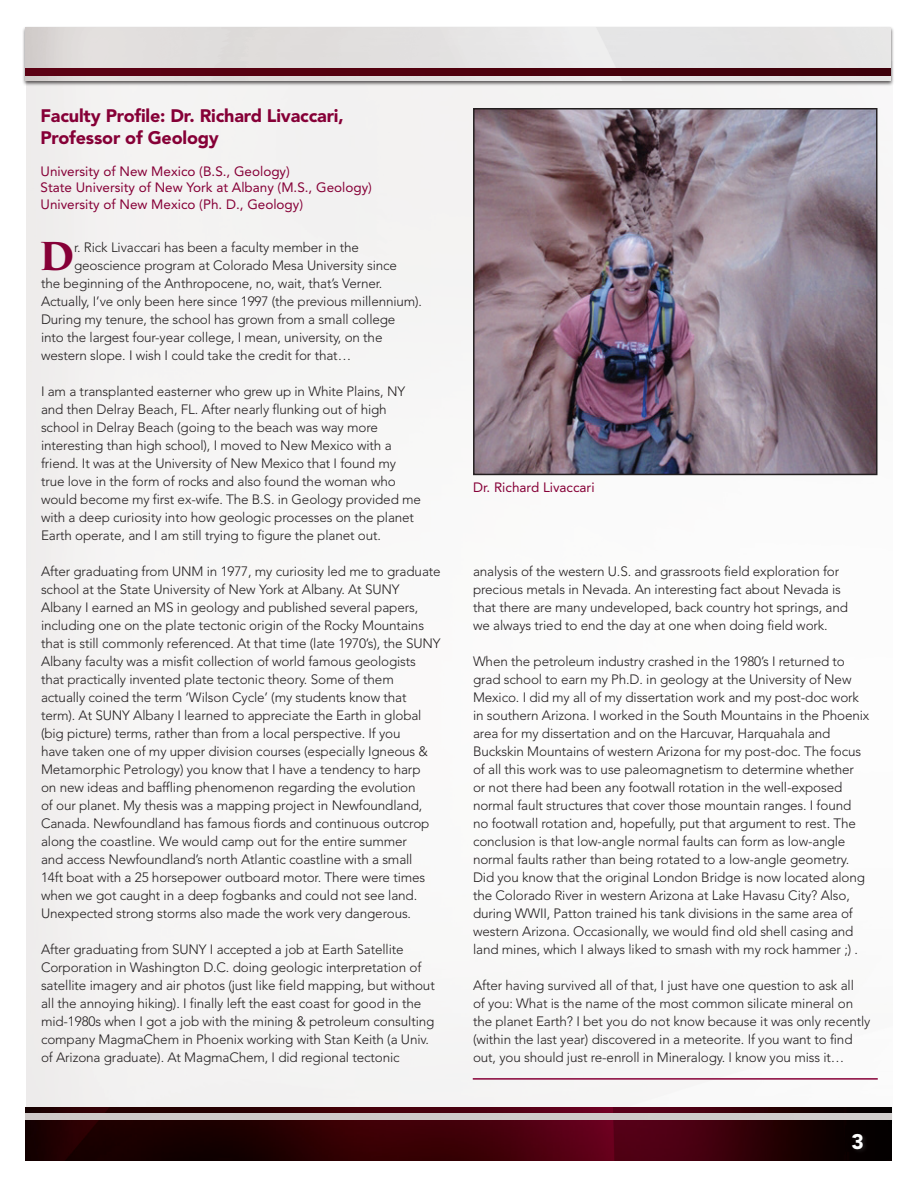
<style>
.page{position:relative;width:918px;height:1188px;background:#fff}
.page>*{position:absolute;margin:0;border:0;box-sizing:border-box;transform-origin:0 0}
.t1{font:700 37.35px "Trajan Pro 3";color:#860037}
.t2{font:900 21px "Avenir";color:#fff}
.t3{font:900 18px/21.6px "Avenir";letter-spacing:-.01em;color:#860037}
.t4{font:300 13.5px/18px "Avenir";letter-spacing:-.01em;color:#231f20}
.t5{font:13.5px/16.2px "Avenir";color:#860037}
</style>
<div class="page">
<div style="left:22px;top:26px;width:873px;height:61px;background:#231f20;opacity:.75"></div>
<img style="left:26px;top:27px;width:865px;height:54px">
<img style="left:26px;top:1107px;width:866px;height:54px">
<div style="left:26px;top:1113px;width:866px;height:7px;background:#cfcbca"></div>
<img style="left:26px;top:69px;width:864px;height:6px">
<div style="left:851px;top:1133px;width:17px;height:21px;background:#0c0707"></div>
<img style="left:476px;top:111px;width:399px;height:361px">
<div style="left:473px;top:108px;width:405px;height:367px;border:2px solid #231f20"></div>
<hr style="left:473px;top:1078px;width:405px;height:2px;background:#860037">
<h3 class="t3" style="left:40px;top:105px;width:305px">Faculty Profile: Dr. Richard Livaccari,<br>Professor of Geology</h3>
<p class="t5" style="left:40px;top:164px;width:333px">University of New Mexico (B.S., Geology)<br>State University of New York at Albany (M.S., Geology)<br>University of New Mexico (Ph. D., Geology)</p>
<h1 class="t1" style="left:39px;top:229px;width:37px">D</h1>
<p class="t4" style="left:74px;top:238px;width:286px">r. Rick Livaccari has been a faculty member in the</p>
<p class="t4" style="left:74px;top:256px;width:325px">geoscience program at Colorado Mesa University since</p>
<p class="t4" style="left:41px;top:274px;width:343px">the beginning of the Anthropocene, no, wait, that’s Verner.</p>
<p class="t4" style="left:41px;top:292px;width:383px">Actually, I’ve only been here since 1997 (the previous millennium).</p>
<p class="t4" style="left:41px;top:310px;width:356px">During my tenure, the school has grown from a small college</p>
<p class="t4" style="left:41px;top:328px;width:343px">into the largest four-year college, I mean, university, on the</p>
<p class="t4" style="left:41px;top:346px;width:312px">western slope. I wish I could take the credit for that…</p>
<p class="t4" style="left:41px;top:382px;width:381px">I am a transplanted easterner who grew up in White Plains, NY and then Delray Beach, FL. After nearly flunking out of high school in Delray Beach (going to the beach was way more interesting than high school), I moved to New Mexico with a friend. It was at the University of New Mexico that I found my true love in the form of rocks and also found the woman who would become my first ex-wife. The B.S. in Geology provided me with a deep curiosity into how geologic processes on the planet Earth operate, and I am still trying to figure the planet out.</p>
<p class="t4" style="left:41px;top:562px;width:401px">After graduating from UNM in 1977, my curiosity led me to graduate school at the State University of New York at Albany. At SUNY Albany I earned an MS in geology and published several papers, including one on the plate tectonic origin of the Rocky Mountains that is still commonly referenced. At that time (late 1970’s), the SUNY Albany faculty was a misfit collection of world famous geologists that practically invented plate tectonic theory. Some of them actually coined the term ‘Wilson Cycle’ (my students know that term). At SUNY Albany I learned to appreciate the Earth in global (big picture) terms, rather than from a local perspective. If you<br>have taken one of my upper division courses (especially Igneous &amp; Metamorphic Petrology) you know that I have a tendency to harp<br>on new ideas and baffling phenomenon regarding the evolution<br>of our planet. My thesis was a mapping project in Newfoundland, Canada. Newfoundland has famous fiords and continuous outcrop along the coastline. We would camp out for the entire summer<br>and access Newfoundland’s north Atlantic coastline with a small<br>14ft boat with a 25 horsepower outboard motor. There were times when we got caught in a deep fogbanks and could not see land.<br>Unexpected strong storms also made the work very dangerous.</p>
<p class="t4" style="left:41px;top:940px;width:395px">After graduating from SUNY I accepted a job at Earth Satellite Corporation in Washington D.C. doing geologic interpretation of satellite imagery and air photos (just like field mapping, but without all the annoying hiking). I finally left the east coast for good in the mid-1980s when I got a job with the mining &amp; petroleum consulting company MagmaChem in Phoenix working with Stan Keith (a Univ. of Arizona graduate). At MagmaChem, I did regional tectonic</p>
<p class="t5" style="left:473px;top:479px;width:123px">Dr. Richard Livaccari</p>
<p class="t4" style="left:473px;top:562px;width:376px">analysis of the western U.S. and grassroots field exploration for precious metals in Nevada. An interesting fact about Nevada is that there are many undeveloped, back country hot springs, and we always tried to end the day at one when doing field work.</p>
<p class="t4" style="left:473px;top:652px;width:398px">When the petroleum industry crashed in the 1980’s I returned to grad school to earn my Ph.D. in geology at the University of New Mexico. I did my all of my dissertation work and my post-doc work in southern Arizona. I worked in the South Mountains in the Phoenix area for my dissertation and on the Harcuvar, Harquahala and Buckskin Mountains of western Arizona for my post-doc. The focus of all this work was to use paleomagnetism to determine whether or not there had been any footwall rotation in the well-exposed normal fault structures that cover those mountain ranges. I found no footwall rotation and, hopefully, put that argument to rest. The conclusion is that low-angle normal faults can form as low-angle normal faults rather than being rotated to a low-angle geometry.<br>Did you know that the original London Bridge is now located along the Colorado River in western Arizona at Lake Havasu City? Also, during WWII, Patton trained his tank divisions in the same area of western Arizona. Occasionally, we would find old shell casing and land mines, which I always liked to smash with my rock hammer ;) .</p>
<p class="t4" style="left:473px;top:976px;width:399px">After having survived all of that, I just have one question to ask all<br>of you: What is the name of the most common silicate mineral on the planet Earth? I bet you do not know because it was only recently (within the last year) discovered in a meteorite. If you want to find out, you should just re-enroll in Mineralogy. I know you miss it…</p>
<h2 class="t2" style="left:852px;top:1129px;width:14px">3</h2>
</div>
